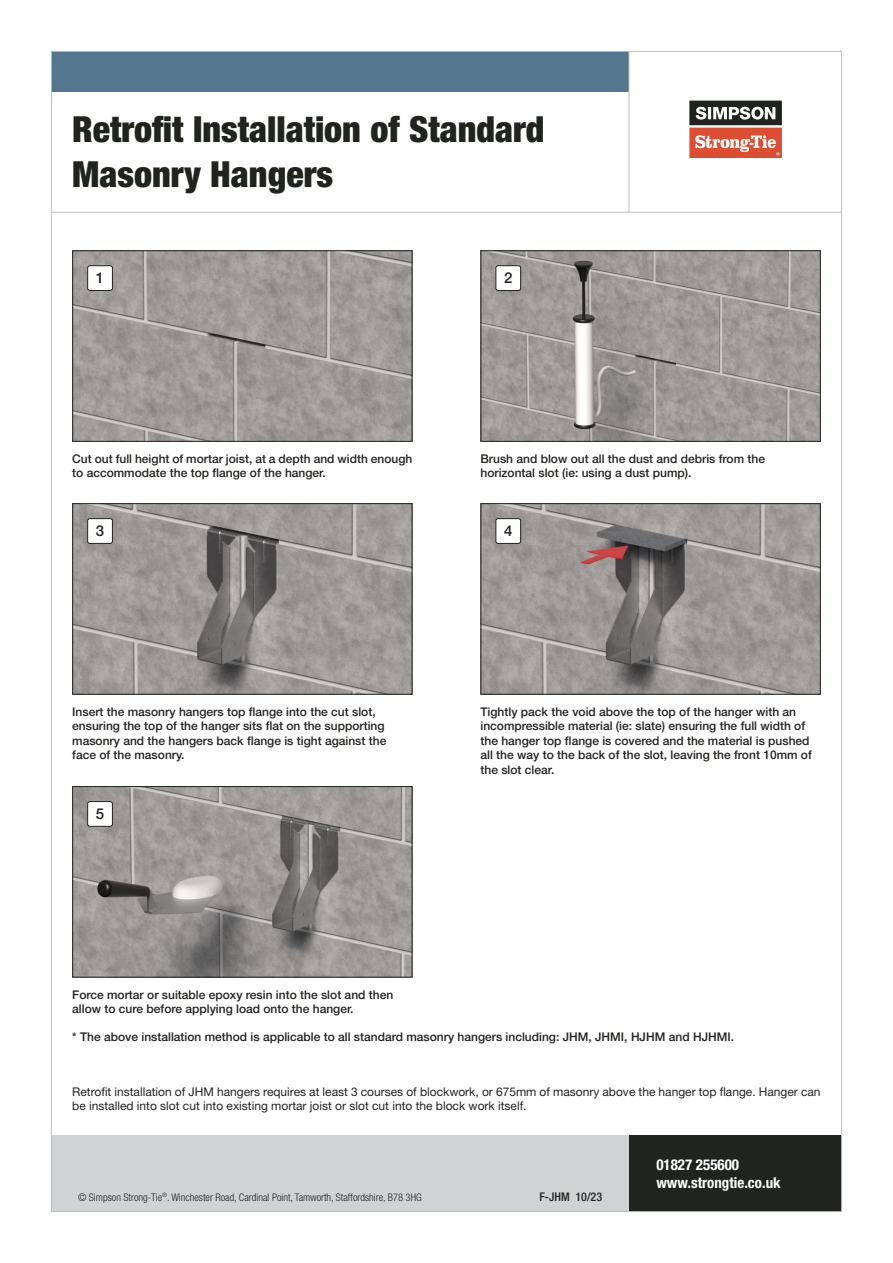
<style>
.page{position:relative;width:893px;height:1263px;background:#fff}
.page>*{position:absolute;margin:0;border:0;box-sizing:border-box;transform-origin:0 0}
.t1{font:900 condensed 36px "Helvetica Neue LT Std";color:#20231e}
.t2{font:700 condensed 15px/18px "Helvetica Neue LT Std";color:#fff}
.t3{font:500 15px "Helvetica Neue LT Std";color:#20231e}
.t4{font:500 12px/14.4px "Helvetica Neue LT Std";color:#20231e}
.t5{font:12px/14.4px "Helvetica Neue LT Std";color:#20231e}
.t6{font:500 condensed 12px "Helvetica Neue LT Std";color:#20231e}
.t7{font:300 condensed 10.5px "Helvetica Neue LT Std";color:#20231e}
</style>
<div class="page">
<div style="left:51px;top:51px;width:578px;height:40px;background:#52768c"></div>
<div style="left:51px;top:1135px;width:588px;height:77px;background:#d1d2d3"></div>
<div style="left:629px;top:1135px;width:213px;height:77px;background:#20231e"></div>
<hr style="left:51px;top:212px;width:791px;height:1px;background:#bcbec0">
<hr style="left:629px;top:51px;width:1px;height:162px;background:#bcbec0">
<svg style="left:689px;top:101px;width:93px;height:57px"></svg>
<img style="left:482px;top:252px;width:337px;height:188px">
<div style="left:480px;top:250px;width:341px;height:192px;border:1px solid #20231e"></div>
<img style="left:482px;top:505px;width:337px;height:188px">
<div style="left:480px;top:503px;width:341px;height:192px;border:1px solid #20231e"></div>
<img style="left:74px;top:252px;width:336px;height:188px">
<div style="left:72px;top:250px;width:340px;height:192px;border:1px solid #20231e"></div>
<img style="left:74px;top:505px;width:336px;height:188px">
<div style="left:72px;top:503px;width:340px;height:192px;border:1px solid #20231e"></div>
<img style="left:74px;top:788px;width:336px;height:187px">
<div style="left:72px;top:786px;width:340px;height:191px;border:1px solid #20231e"></div>
<div style="left:88px;top:266px;width:24px;height:24px;background:#fff;border-radius:2px"></div>
<div style="left:87px;top:265px;width:26px;height:26px;border:1px solid #20231e;border-radius:2px"></div>
<div style="left:88px;top:519px;width:24px;height:24px;background:#fff;border-radius:2px"></div>
<div style="left:87px;top:518px;width:26px;height:26px;border:1px solid #20231e;border-radius:2px"></div>
<div style="left:88px;top:801px;width:24px;height:25px;background:#fff;border-radius:2px"></div>
<div style="left:87px;top:801px;width:26px;height:26px;border:1px solid #20231e;border-radius:2px"></div>
<div style="left:496px;top:266px;width:25px;height:24px;background:#fff;border-radius:2px"></div>
<div style="left:495px;top:265px;width:26px;height:26px;border:1px solid #20231e;border-radius:2px"></div>
<div style="left:496px;top:519px;width:25px;height:24px;background:#fff;border-radius:2px"></div>
<div style="left:495px;top:518px;width:26px;height:26px;border:1px solid #20231e;border-radius:2px"></div>
<p class="t1" style="left:72px;top:107px;width:474px">Retrofit Installation of Standard</p>
<p class="t1" style="left:72px;top:152px;width:262px">Masonry Hangers</p>
<p class="t3" style="left:96px;top:269px;width:10px">1</p>
<p class="t3" style="left:504px;top:269px;width:10px">2</p>
<p class="t4" style="left:72px;top:451px;width:342px">Cut out full height of mortar joist, at a depth and width enough to accommodate the top flange of the hanger.</p>
<p class="t4" style="left:480px;top:451px;width:286px">Brush and blow out all the dust and debris from the horizontal slot (ie: using a dust pump).</p>
<p class="t3" style="left:96px;top:522px;width:10px">3</p>
<p class="t4" style="left:72px;top:704px;width:316px">Insert the masonry hangers top flange into the cut slot, ensuring the top of the hanger sits flat on the supporting masonry and the hangers back flange is tight against the face of the masonry.</p>
<p class="t3" style="left:96px;top:805px;width:10px">5</p>
<p class="t3" style="left:504px;top:522px;width:10px">4</p>
<p class="t4" style="left:480px;top:704px;width:333px">Tightly pack the void above the top of the hanger with an incompressible material (ie: slate) ensuring the full width of the hanger top flange is covered and the material is pushed all the way to the back of the slot, leaving the front 10mm of the slot clear.</p>
<p class="t4" style="left:72px;top:987px;width:323px">Force mortar or suitable epoxy resin into the slot and then</p>
<p class="t4" style="left:72px;top:1002px;width:283px">allow to cure before applying load onto the hanger.</p>
<p class="t4" style="left:72px;top:1030px;width:663px">* The above installation method is applicable to all standard masonry hangers including: JHM, JHMI, HJHM and HJHMI.</p>
<p class="t5" style="left:72px;top:1084px;width:750px">Retrofit installation of JHM hangers requires at least 3 courses of blockwork, or 675mm of masonry above the hanger top flange. Hanger can be installed into slot cut into existing mortar joist or slot cut into the block work itself.</p>
<p class="t7" style="left:78px;top:1191px;width:345px">© Simpson Strong-Tie<sup>®</sup>. Winchester Road, Cardinal Point, Tamworth, Staffordshire, B78 3HG</p>
<p class="t6" style="left:539px;top:1189px;width:64px">F-JHM 10/23</p>
<p class="t2" style="left:656px;top:1155px;width:126px">01827 255600 www.strongtie.co.uk</p>
</div>
